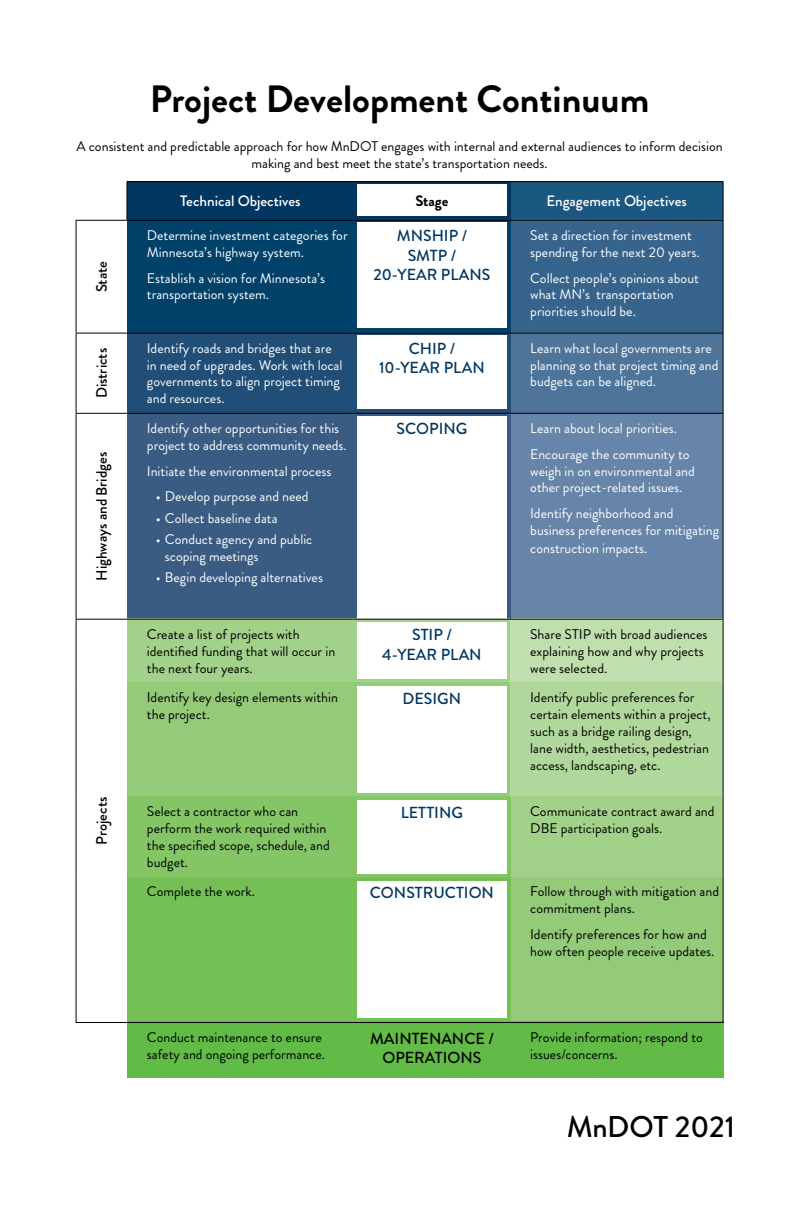
<style>
.page{position:relative;width:792px;height:1224px;background:#fff}
.page>*{position:absolute;margin:0;border:0;box-sizing:border-box;transform-origin:0 0}
.t1{font:700 38px "Brandon Grotesque";color:#000}
.Date{font:500 30px "Brandon Grotesque";letter-spacing:-.005em;color:#000}
.Heading_2{font:500 16px/19.2px "Brandon Grotesque";color:#003660;text-align:center}
.Heading_2-2{font:500 16px/19.2px "Brandon Grotesque";color:#000;text-align:center}
.Heading_3{font:500 15px "Brandon Grotesque";color:#000}
.Heading_3-2{font:500 15px "Brandon Grotesque";color:#fff}
.Heading_3-3{font:700 15px "Brandon Grotesque";color:#000}
.t2{font:14px/16.8px "Brandon Grotesque";color:#000}
.t3{font:14px/16.8px "Brandon Grotesque";color:#fff}
</style>
<div class="page">
<div style="left:509px;top:181px;width:214px;height:39px;background:#1a5781"></div>
<div style="left:509px;top:220px;width:214px;height:112px;background:#37648d"></div>
<div style="left:509px;top:332px;width:214px;height:81px;background:#4f749a"></div>
<div style="left:509px;top:413px;width:214px;height:206px;background:#6685a8"></div>
<div style="left:509px;top:618px;width:214px;height:64px;background:#c0dfae"></div>
<div style="left:509px;top:682px;width:214px;height:115px;background:#b1d89c"></div>
<div style="left:509px;top:796px;width:214px;height:81px;background:#a2d28a"></div>
<div style="left:509px;top:877px;width:214px;height:144px;background:#93cb79"></div>
<div style="left:127px;top:1021px;width:596px;height:56px;background:#62bb46"></div>
<div style="left:127px;top:181px;width:383px;height:38px;background:#003660"></div>
<div style="left:127px;top:219px;width:383px;height:113px;background:#00416a"></div>
<div style="left:127px;top:332px;width:383px;height:81px;background:#214e76"></div>
<div style="left:127px;top:413px;width:383px;height:206px;background:#3a5c83"></div>
<div style="left:127px;top:618px;width:382px;height:64px;background:#a2d28a"></div>
<div style="left:127px;top:682px;width:382px;height:114px;background:#93cb79"></div>
<div style="left:127px;top:796px;width:383px;height:81px;background:#84c665"></div>
<div style="left:127px;top:877px;width:383px;height:144px;background:#74c054"></div>
<div style="left:357px;top:184px;width:150px;height:32px;background:#fff"></div>
<div style="left:357px;top:223px;width:150px;height:105px;background:#fff"></div>
<div style="left:357px;top:335px;width:150px;height:74px;background:#fff"></div>
<div style="left:357px;top:416px;width:150px;height:203px;background:#fff"></div>
<div style="left:357px;top:622px;width:150px;height:56px;background:#fff"></div>
<div style="left:357px;top:686px;width:150px;height:106px;background:#fff"></div>
<div style="left:357px;top:801px;width:150px;height:73px;background:#fff"></div>
<div style="left:357px;top:881px;width:150px;height:137px;background:#fff"></div>
<hr style="left:126px;top:181px;width:228px;height:1px;background:#000">
<hr style="left:126px;top:182px;width:1px;height:38px;background:#000">
<hr style="left:354px;top:181px;width:156px;height:1px;background:#000">
<hr style="left:510px;top:181px;width:214px;height:1px;background:#000">
<hr style="left:723px;top:182px;width:1px;height:38px;background:#000">
<hr style="left:76px;top:220px;width:51px;height:1px;background:#000">
<hr style="left:76px;top:221px;width:1px;height:112px;background:#000">
<hr style="left:127px;top:220px;width:227px;height:1px;background:#000">
<hr style="left:354px;top:220px;width:156px;height:1px;background:#000">
<hr style="left:510px;top:220px;width:214px;height:1px;background:#000">
<hr style="left:723px;top:221px;width:1px;height:112px;background:#000">
<hr style="left:76px;top:333px;width:51px;height:1px;background:#000">
<hr style="left:76px;top:334px;width:1px;height:79px;background:#000">
<hr style="left:127px;top:333px;width:227px;height:1px;background:#000">
<hr style="left:354px;top:333px;width:156px;height:1px;background:#000">
<hr style="left:510px;top:333px;width:214px;height:1px;background:#000">
<hr style="left:723px;top:334px;width:1px;height:79px;background:#000">
<hr style="left:76px;top:413px;width:51px;height:1px;background:#000">
<hr style="left:76px;top:414px;width:1px;height:205px;background:#000">
<hr style="left:127px;top:413px;width:227px;height:1px;background:#000">
<hr style="left:354px;top:413px;width:156px;height:1px;background:#000">
<hr style="left:510px;top:413px;width:214px;height:1px;background:#000">
<hr style="left:723px;top:414px;width:1px;height:205px;background:#000">
<hr style="left:76px;top:619px;width:51px;height:1px;background:#000">
<hr style="left:76px;top:620px;width:1px;height:63px;background:#000">
<hr style="left:127px;top:619px;width:227px;height:1px;background:#000">
<hr style="left:354px;top:619px;width:156px;height:1px;background:#000">
<hr style="left:510px;top:619px;width:214px;height:1px;background:#000">
<hr style="left:723px;top:620px;width:1px;height:63px;background:#000">
<hr style="left:76px;top:683px;width:1px;height:113px;background:#000">
<hr style="left:723px;top:683px;width:1px;height:113px;background:#000">
<hr style="left:76px;top:796px;width:1px;height:81px;background:#000">
<hr style="left:723px;top:796px;width:1px;height:81px;background:#000">
<hr style="left:76px;top:877px;width:1px;height:145px;background:#000">
<hr style="left:723px;top:877px;width:1px;height:145px;background:#000">
<hr style="left:76px;top:1022px;width:51px;height:1px;background:#000">
<hr style="left:127px;top:1022px;width:227px;height:1px;background:#000">
<hr style="left:354px;top:1022px;width:156px;height:1px;background:#000">
<hr style="left:510px;top:1022px;width:214px;height:1px;background:#000">
<h1 class="t1" style="left:150px;top:72px;width:501px">Project Development Continuum</h1>
<p class="t2" style="left:76px;top:138px;width:648px;text-align:center">A consistent and predictable approach for how MnDOT engages with internal and external audiences to inform decision making and best meet the state’s transportation needs.</p>
<p class="Heading_3-2" style="left:180px;top:191px;width:122px">Technical Objectives</p>
<p class="Heading_3-3" style="left:415px;top:191px;width:35px">Stage</p>
<p class="Heading_3-2" style="left:546px;top:191px;width:142px">Engagement Objectives</p>
<p class="Heading_3" style="left:91px;top:292px;width:33px;rotate:-90deg">State</p>
<p class="t3" style="left:147px;top:227px;width:202px">Determine investment categories for<br>Minnesota’s highway system.</p>
<p class="t3" style="left:147px;top:270px;width:180px">Establish a vision for Minnesota’s transportation system.</p>
<p class="Heading_2" style="left:373px;top:227px;width:118px">MNSHIP /<br>SMTP /<br>20-YEAR PLANS</p>
<p class="t3" style="left:530px;top:227px;width:171px">Set a direction for investment spending for the next 20 years.</p>
<p class="t3" style="left:530px;top:270px;width:170px">Collect people’s opinions about what MN’s transportation priorities should be.</p>
<p class="Heading_3" style="left:91px;top:398px;width:52px;rotate:-90deg">Districts</p>
<p class="t3" style="left:147px;top:340px;width:197px">Identify roads and bridges that are in need of upgrades. Work with local governments to align project timing and resources.</p>
<p class="Heading_2" style="left:379px;top:339px;width:107px">CHIP /<br>10-YEAR PLAN</p>
<p class="t3" style="left:530px;top:340px;width:190px">Learn what local governments are planning so that project timing and budgets can be aligned.</p>
<p class="Heading_3" style="left:91px;top:581px;width:130px;rotate:-90deg">Highways and Bridges</p>
<p class="Heading_3" style="left:91px;top:845px;width:49px;rotate:-90deg">Projects</p>
<p class="t3" style="left:147px;top:420px;width:201px">Identify other opportunities for this project to address community needs.</p>
<p class="t3" style="left:147px;top:463px;width:186px">Initiate the environmental process</p>
<p class="t3" style="left:156px;top:488px;width:154px">• Develop purpose and need</p>
<p class="t3" style="left:156px;top:510px;width:123px">• Collect baseline data</p>
<p class="t3" style="left:165px;top:531px;width:149px;text-indent:-9px">• Conduct agency and public scoping meetings</p>
<p class="t3" style="left:156px;top:569px;width:169px">• Begin developing alternatives</p>
<p class="Heading_2" style="left:397px;top:420px;width:72px">SCOPING</p>
<p class="t3" style="left:530px;top:420px;width:148px">Learn about local priorities.</p>
<p class="t3" style="left:530px;top:446px;width:166px">Encourage the community to weigh in on environmental and other project-related issues.</p>
<p class="t3" style="left:530px;top:505px;width:190px;line-height:17.4px">Identify neighborhood and business preferences for mitigating construction impacts.</p>
<p class="t2" style="left:147px;top:626px;width:190px">Create a list of projects with identified funding that will occur in the next four years.</p>
<p class="Heading_2" style="left:382px;top:626px;width:101px">STIP /<br>4-YEAR PLAN</p>
<p class="t2" style="left:530px;top:626px;width:179px">Share STIP with broad audiences explaining how and why projects were selected.</p>
<p class="t2" style="left:147px;top:689px;width:193px">Identify key design elements within the project.</p>
<p class="Heading_2" style="left:403px;top:689px;width:60px">DESIGN</p>
<p class="t2" style="left:530px;top:689px;width:182px">Identify public preferences for certain elements within a project, such as a bridge railing design, lane width, aesthetics, pedestrian access, landscaping, etc.</p>
<p class="t2" style="left:147px;top:803px;width:184px">Select a contractor who can perform the work required within the specified scope, schedule, and budget.</p>
<p class="Heading_2" style="left:401px;top:803px;width:64px">LETTING</p>
<p class="t2" style="left:530px;top:803px;width:186px">Communicate contract award and<br>DBE participation goals.</p>
<p class="t2" style="left:147px;top:883px;width:110px">Complete the work.</p>
<p class="Heading_2" style="left:370px;top:883px;width:126px">CONSTRUCTION</p>
<p class="t2" style="left:530px;top:883px;width:190px">Follow through with mitigation and commitment plans.</p>
<p class="t2" style="left:530px;top:926px;width:186px">Identify preferences for how and how often people receive updates.</p>
<p class="t2" style="left:147px;top:1029px;width:180px">Conduct maintenance to ensure safety and ongoing performance.</p>
<p class="Heading_2-2" style="left:370px;top:1029px;width:125px">MAINTENANCE /<br>OPERATIONS</p>
<p class="t2" style="left:530px;top:1029px;width:174px">Provide information; respond to issues/concerns.</p>
<p class="Date" style="left:567px;top:1106px;width:170px">MnDOT 2021</p>
</div>
